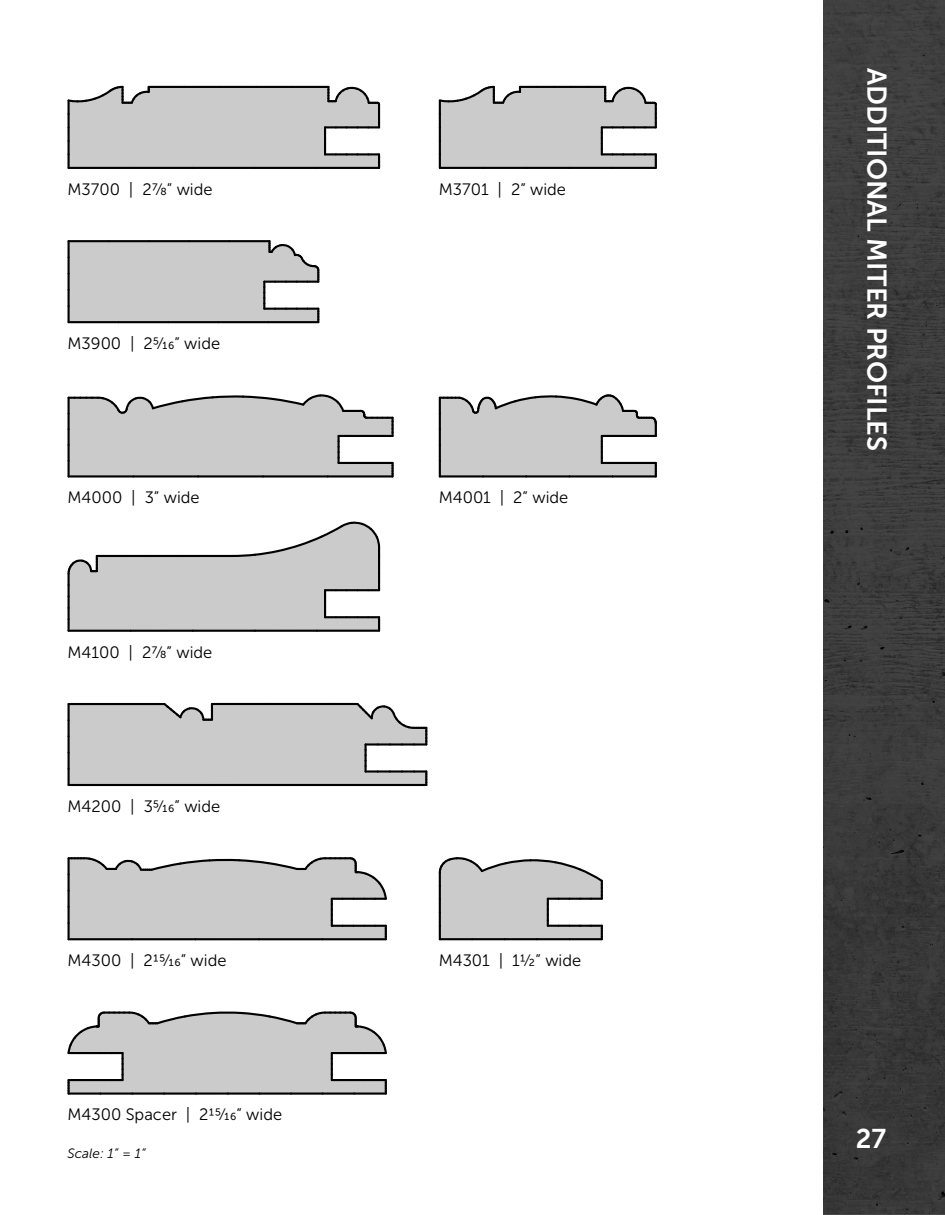
<style>
.page{position:relative;width:945px;height:1215px;background:#fff}
.page>*{position:absolute;margin:0;border:0;box-sizing:border-box;transform-origin:0 0}
.t1{font:27px "Museo Sans 700";color:#fff}
.t2{font:16.5px "Museo Sans 300";color:#000}
.t3{font:italic 13.5px "Museo Sans 300";color:#000}
</style>
<div class="page">
<img style="left:824px;top:0;width:121px;height:1214px">
<hr style="left:69px;top:167px;width:62px;height:2px;background:#000">
<hr style="left:131px;top:167px;width:62px;height:2px;background:#000">
<hr style="left:193px;top:167px;width:62px;height:2px;background:#000">
<hr style="left:255px;top:167px;width:62px;height:2px;background:#000">
<hr style="left:317px;top:167px;width:62px;height:2px;background:#000">
<svg style="left:68px;top:86px;width:312px;height:82px;background:#c1c1c1"></svg>
<svg style="left:439px;top:86px;width:218px;height:82px;background:#c5c5c5"></svg>
<hr style="left:440px;top:167px;width:43px;height:2px;background:#000">
<hr style="left:483px;top:167px;width:43px;height:2px;background:#000">
<hr style="left:526px;top:167px;width:43px;height:2px;background:#000">
<hr style="left:569px;top:167px;width:44px;height:2px;background:#000">
<hr style="left:613px;top:167px;width:43px;height:2px;background:#000">
<hr style="left:229px;top:240px;width:41px;height:2px;background:#000">
<hr style="left:189px;top:240px;width:40px;height:2px;background:#000">
<hr style="left:149px;top:240px;width:40px;height:2px;background:#000">
<hr style="left:109px;top:240px;width:40px;height:2px;background:#000">
<hr style="left:69px;top:240px;width:40px;height:2px;background:#000">
<hr style="left:69px;top:321px;width:50px;height:2px;background:#000">
<hr style="left:119px;top:321px;width:49px;height:2px;background:#000">
<hr style="left:168px;top:321px;width:50px;height:2px;background:#000">
<hr style="left:218px;top:321px;width:50px;height:2px;background:#000">
<hr style="left:268px;top:321px;width:50px;height:2px;background:#000">
<svg style="left:68px;top:241px;width:251px;height:81px;background:#c5c5c5"></svg>
<hr style="left:328px;top:475px;width:65px;height:3px;background:#000">
<hr style="left:263px;top:475px;width:65px;height:3px;background:#000">
<hr style="left:198px;top:475px;width:65px;height:3px;background:#000">
<hr style="left:133px;top:475px;width:65px;height:3px;background:#000">
<hr style="left:69px;top:475px;width:64px;height:3px;background:#000">
<svg style="left:68px;top:394px;width:326px;height:82px;background:#c6c6c6"></svg>
<hr style="left:613px;top:475px;width:43px;height:3px;background:#000">
<hr style="left:569px;top:475px;width:44px;height:3px;background:#000">
<hr style="left:526px;top:475px;width:43px;height:3px;background:#000">
<hr style="left:483px;top:475px;width:43px;height:3px;background:#000">
<hr style="left:440px;top:475px;width:43px;height:3px;background:#000">
<svg style="left:439px;top:394px;width:218px;height:82px"></svg>
<hr style="left:69px;top:630px;width:62px;height:2px;background:#000">
<hr style="left:131px;top:630px;width:62px;height:2px;background:#000">
<hr style="left:193px;top:630px;width:62px;height:2px;background:#000">
<hr style="left:255px;top:630px;width:62px;height:2px;background:#000">
<hr style="left:317px;top:630px;width:62px;height:2px;background:#000">
<svg style="left:68px;top:522px;width:312px;height:109px"></svg>
<hr style="left:355px;top:784px;width:71px;height:2px;background:#000">
<hr style="left:283px;top:784px;width:72px;height:2px;background:#000">
<hr style="left:212px;top:784px;width:71px;height:2px;background:#000">
<hr style="left:140px;top:784px;width:72px;height:2px;background:#000">
<hr style="left:69px;top:784px;width:71px;height:2px;background:#000">
<svg style="left:68px;top:703px;width:359px;height:82px;background:#c3c3c3"></svg>
<hr style="left:69px;top:938px;width:63px;height:2px;background:#000">
<hr style="left:132px;top:938px;width:63px;height:2px;background:#000">
<hr style="left:195px;top:938px;width:64px;height:2px;background:#000">
<hr style="left:259px;top:938px;width:63px;height:2px;background:#000">
<hr style="left:322px;top:938px;width:64px;height:2px;background:#000">
<svg style="left:68px;top:857px;width:319px;height:82px;background:#c6c6c6"></svg>
<hr style="left:196px;top:1093px;width:32px;height:2px;background:#000">
<hr style="left:164px;top:1093px;width:32px;height:2px;background:#000">
<hr style="left:132px;top:1093px;width:32px;height:2px;background:#000">
<hr style="left:100px;top:1093px;width:32px;height:2px;background:#000">
<hr style="left:69px;top:1093px;width:31px;height:2px;background:#000">
<hr style="left:354px;top:1093px;width:32px;height:2px;background:#000">
<hr style="left:323px;top:1093px;width:31px;height:2px;background:#000">
<hr style="left:291px;top:1093px;width:32px;height:2px;background:#000">
<hr style="left:259px;top:1093px;width:32px;height:2px;background:#000">
<hr style="left:228px;top:1093px;width:31px;height:2px;background:#000">
<svg style="left:68px;top:1012px;width:319px;height:82px"></svg>
<hr style="left:569px;top:938px;width:33px;height:2px;background:#000">
<hr style="left:537px;top:938px;width:32px;height:2px;background:#000">
<hr style="left:505px;top:938px;width:32px;height:2px;background:#000">
<hr style="left:472px;top:938px;width:33px;height:2px;background:#000">
<hr style="left:440px;top:938px;width:32px;height:2px;background:#000">
<svg style="left:439px;top:857px;width:164px;height:82px"></svg>
<p class="t2" style="left:68px;top:180px;width:147px">M3700 | 27/8” wide</p>
<p class="t2" style="left:439px;top:180px;width:129px">M3701 | 2” wide</p>
<p class="t2" style="left:68px;top:334px;width:154px">M3900 | 25/16” wide</p>
<p class="t2" style="left:68px;top:489px;width:134px">M4000 | 3” wide</p>
<p class="t2" style="left:439px;top:489px;width:131px">M4001 | 2” wide</p>
<p class="t2" style="left:68px;top:643px;width:146px">M4100 | 27/8” wide</p>
<p class="t2" style="left:68px;top:797px;width:154px">M4200 | 35/16” wide</p>
<p class="t2" style="left:68px;top:952px;width:161px">M4300 | 215/16” wide</p>
<p class="t2" style="left:68px;top:1106px;width:216px">M4300 Spacer | 215/16” wide</p>
<p class="t3" style="left:68px;top:1146px;width:80px">Scale: 1” = 1”</p>
<p class="t2" style="left:439px;top:952px;width:144px">M4301 | 1½” wide</p>
<h1 class="t1" style="left:892px;top:68px;width:385px;rotate:90deg">ADDITIONAL MITER PROFILES</h1>
<h1 class="t1" style="left:856px;top:1123px;width:32px">27</h1>
</div>
